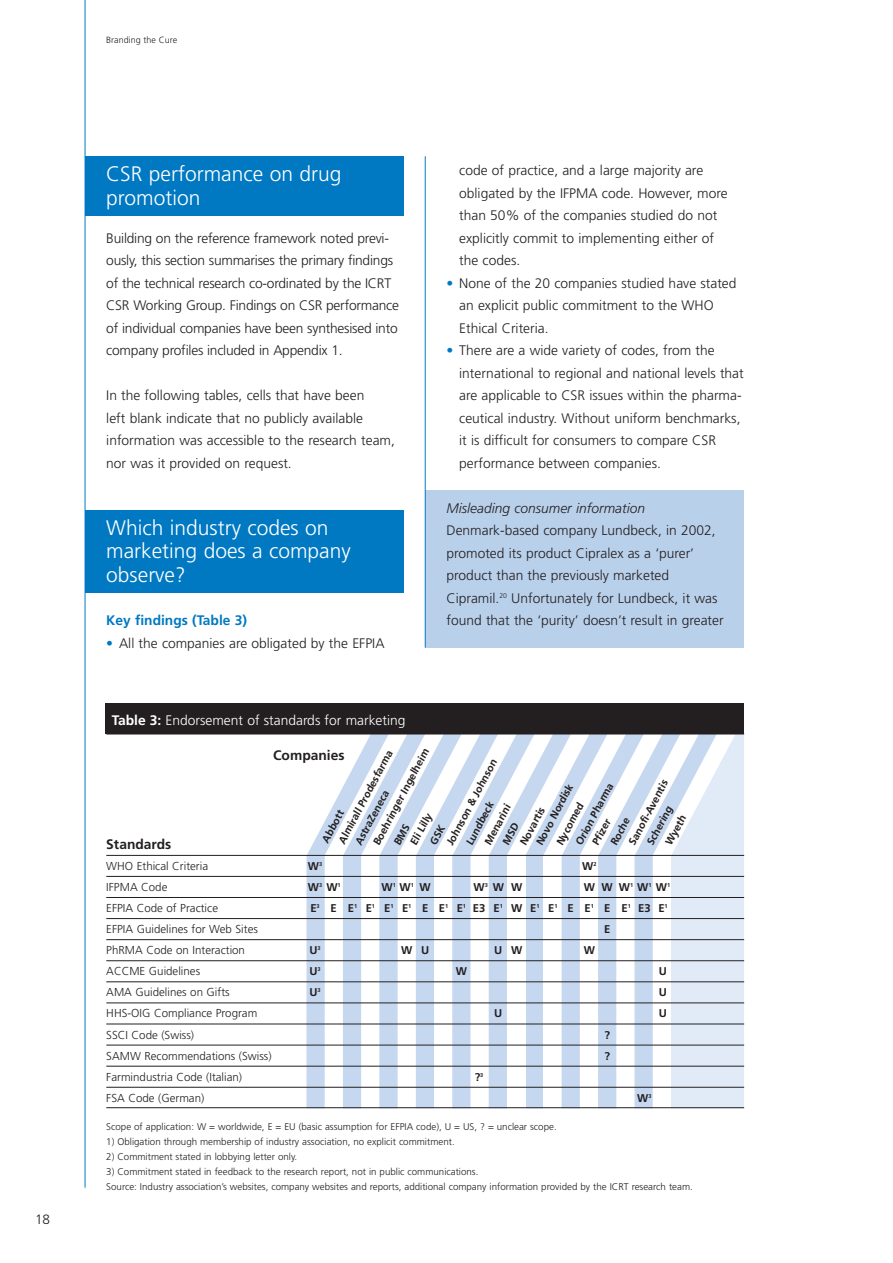
<style>
.page{position:relative;width:893px;height:1263px;background:#fff}
.page>*{position:absolute;margin:0;border:0;box-sizing:border-box;transform-origin:0 0}
.t1{font:300 21px/23.2px "Frutiger";color:#fff}
.t2{font:300 13.8px/22.5px "Frutiger";color:#231f20}
.t3{font:300 13.8px "Frutiger";color:#fff}
.t4{font:italic 300 13.8px "Frutiger";color:#231f20}
.t5{font:700 13.8px "Frutiger";color:#0079c2}
.t6{font:700 13.8px "Frutiger";color:#231f20}
.t7{font:300 13.5px "Frutiger";color:#231f20}
.t8{font:300 11.55px "Frutiger";color:#231f20}
.t9{font:700 11.25px "Frutiger";letter-spacing:.62em;color:#231f20}
.t10{font:700 10.5px/15.5px "Frutiger";color:#231f20}
.t11{font:300 9.75px/15px "Frutiger";color:#231f20}
.t12{font:300 9px "Frutiger";color:#231f20}
.s1{color:#0079c2}
.s2{font-weight:700}
</style>
<div class="page">
<div style="left:425px;top:490px;width:319px;height:158px;background:#b9d0eb"></div>
<div style="left:85px;top:510px;width:319px;height:83px;background:#0079c2"></div>
<div style="left:85px;top:156px;width:319px;height:60px;background:#0079c2"></div>
<hr style="left:85px;top:0;width:1px;height:1188px;background:#0079c2">
<hr style="left:425px;top:156px;width:1px;height:492px;background:#0079c2">
<hr style="left:106px;top:855px;width:638px;height:1px;background:#231f20">
<hr style="left:106px;top:876px;width:638px;height:1px;background:#231f20">
<hr style="left:106px;top:897px;width:638px;height:1px;background:#231f20">
<hr style="left:106px;top:918px;width:638px;height:1px;background:#231f20">
<hr style="left:106px;top:939px;width:638px;height:1px;background:#231f20">
<hr style="left:106px;top:960px;width:638px;height:1px;background:#231f20">
<hr style="left:106px;top:981px;width:638px;height:1px;background:#231f20">
<hr style="left:106px;top:1002px;width:638px;height:1px;background:#231f20">
<hr style="left:106px;top:1023px;width:638px;height:1px;background:#231f20">
<hr style="left:106px;top:1045px;width:638px;height:1px;background:#231f20">
<hr style="left:106px;top:1066px;width:638px;height:1px;background:#231f20">
<hr style="left:106px;top:1087px;width:638px;height:1px;background:#231f20">
<hr style="left:106px;top:1107px;width:638px;height:1px;background:#231f20">
<hr style="left:106px;top:734px;width:638px;height:1px;background:#231f20">
<div style="left:106px;top:704px;width:638px;height:30px;background:#231f20"></div>
<svg style="left:306px;top:734px;width:438px;height:374px"></svg>
<p class="t7" style="left:35px;top:1213px;width:17px">18</p>
<p class="t12" style="left:106px;top:36px;width:72px">Branding the Cure</p>
<h1 class="t1" style="left:106px;top:163px;width:237px;line-height:24px">CSR performance on drug promotion</h1>
<p class="t2" style="left:106px;top:228px;width:294px">Building on the reference framework noted previ&shy;ously, this section summarises the primary findings of the technical research co-ordinated by the ICRT CSR Working Group. Findings on CSR performance of individual companies have been synthesised into company profiles included in Appendix 1.</p>
<p class="t2" style="left:106px;top:385px;width:290px">In the following tables, cells that have been<br>left blank indicate that no publicly available information was accessible to the research team, nor was it provided on request.</p>
<h1 class="t1" style="left:106px;top:518px;width:246px">Which industry codes on marketing does a company observe?</h1>
<p class="t5" style="left:106px;top:615px;width:142px">Key findings (Table 3)</p>
<p class="t2" style="left:106px;top:633px;width:280px"><span class="s1">•</span> All the companies are obligated by the EFPIA</p>
<p class="t3" style="left:112px;top:714px;width:295px"><span class="s2">Table 3:</span> Endorsement of standards for marketing</p>
<p class="t2" style="left:459px;top:160px;width:270px">code of practice, and a large majority are obligated by the IFPMA code. However, more than 50% of the companies studied do not explicitly commit to implementing either of the codes.</p>
<p class="t2" style="left:459px;top:273px;width:279px;text-indent:-13px"><span class="s1">•</span> None of the 20 companies studied have stated an explicit public commitment to the WHO<br>Ethical Criteria.</p>
<p class="t2" style="left:459px;top:340px;width:286px;text-indent:-13px"><span class="s1">•</span> There are a wide variety of codes, from the international to regional and national levels that are applicable to CSR issues within the pharma&shy;ceutical industry. Without uniform benchmarks, it is difficult for consumers to compare CSR performance between companies.</p>
<p class="t4" style="left:446px;top:502px;width:200px">Misleading consumer information</p>
<p class="t2" style="left:446px;top:520px;width:279px">Denmark-based company Lundbeck, in 2002, promoted its product Cipralex as a ‘purer’ product than the previously marketed Cipramil.<sup>20</sup> Unfortunately for Lundbeck, it was found that the ‘purity’ doesn’t result in greater</p>
<p class="t10" style="left:373px;top:832px;width:99px;line-height:18.3px;text-indent:-10px;rotate:-62deg">Boehringer Ingelheim<br>BMS</p>
<p class="t6" style="left:273px;top:749px;width:73px">Companies</p>
<p class="t10" style="left:338px;top:834px;width:99px;text-indent:-7px;rotate:-62deg">Almirall Prodesfarma<br>AstraZeneca</p>
<p class="t10" style="left:443px;top:841px;width:98px;rotate:-62deg">Johnson &amp; Johnson</p>
<p class="t10" style="left:625px;top:841px;width:74px;rotate:-62deg">Sanofi-Aventis</p>
<p class="t10" style="left:533px;top:841px;width:69px;rotate:-62deg">Novo Nordisk</p>
<p class="t10" style="left:557px;top:833px;width:70px;line-height:17px;text-indent:-9px;rotate:-62deg">Nycomed<br>Orion Pharma</p>
<p class="t10" style="left:463px;top:841px;width:49px;rotate:-62deg">Lundbeck</p>
<p class="t10" style="left:481px;top:841px;width:46px;rotate:-62deg">Menarini</p>
<p class="t10" style="left:517px;top:841px;width:43px;rotate:-62deg">Novartis</p>
<p class="t10" style="left:643px;top:841px;width:44px;rotate:-62deg">Schering</p>
<p class="t10" style="left:319px;top:839px;width:37px;rotate:-62deg">Abbott</p>
<p class="t10" style="left:406px;top:841px;width:36px;line-height:17.5px;text-align:center;rotate:-62deg">Eli Lilly<br>GSK</p>
<p class="t10" style="left:662px;top:841px;width:34px;rotate:-62deg">Wyeth</p>
<p class="t10" style="left:589px;top:841px;width:30px;rotate:-62deg">Pfizer</p>
<p class="t10" style="left:607px;top:841px;width:31px;rotate:-62deg">Roche</p>
<p class="t6" style="left:106px;top:838px;width:66px">Standards</p>
<p class="t8" style="left:106px;top:861px;width:103px">WHO Ethical Criteria</p>
<p class="t9" style="left:308px;top:861px;width:16px">W<sup>3</sup></p>
<p class="t9" style="left:582px;top:861px;width:16px">W<sup>2</sup></p>
<p class="t8" style="left:106px;top:882px;width:63px">IFPMA Code</p>
<p class="t9" style="left:308px;top:882px;width:34px">W<sup>3</sup> W<sup>1</sup></p>
<p class="t9" style="left:382px;top:882px;width:51px">W<sup>1</sup> W<sup>1</sup> W</p>
<p class="t9" style="left:474px;top:882px;width:50px">W<sup>3</sup> WW</p>
<p class="t9" style="left:584px;top:882px;width:88px">WWW<sup>1</sup> W<sup>1</sup> W<sup>1</sup></p>
<p class="t8" style="left:106px;top:903px;width:113px">EFPIA Code of Practice</p>
<p class="t9" style="left:310px;top:903px;width:359px">E<sup>3</sup> E E<sup>1</sup> E<sup>1</sup> E<sup>1</sup> E<sup>1</sup> E E<sup>1</sup> E<sup>1</sup> E3E<sup>1</sup> WE<sup>1</sup> E<sup>1</sup> E E<sup>1</sup> E E<sup>1</sup> E3E<sup>1</sup></p>
<p class="t8" style="left:106px;top:924px;width:153px">EFPIA Guidelines for Web Sites</p>
<p class="t9" style="left:604px;top:925px;width:8px">E</p>
<p class="t8" style="left:106px;top:945px;width:140px">PhRMA Code on Interaction</p>
<p class="t9" style="left:309px;top:946px;width:13px">U<sup>3</sup></p>
<p class="t9" style="left:401px;top:946px;width:30px">W U</p>
<p class="t9" style="left:494px;top:946px;width:30px">U W</p>
<p class="t9" style="left:584px;top:946px;width:13px">W</p>
<p class="t8" style="left:106px;top:967px;width:95px">ACCME Guidelines</p>
<p class="t9" style="left:309px;top:967px;width:13px">U<sup>3</sup></p>
<p class="t9" style="left:456px;top:967px;width:13px">W</p>
<p class="t9" style="left:659px;top:967px;width:10px">U</p>
<p class="t8" style="left:106px;top:988px;width:125px">AMA Guidelines on Gifts</p>
<p class="t9" style="left:309px;top:988px;width:13px">U<sup>3</sup></p>
<p class="t9" style="left:659px;top:988px;width:10px">U</p>
<p class="t8" style="left:106px;top:1009px;width:152px">HHS-OIG Compliance Program</p>
<p class="t9" style="left:494px;top:1009px;width:10px">U</p>
<p class="t9" style="left:659px;top:1009px;width:10px">U</p>
<p class="t8" style="left:106px;top:1030px;width:89px">SSCI Code (Swiss)</p>
<p class="t9" style="left:604px;top:1030px;width:7px">?</p>
<p class="t8" style="left:106px;top:1051px;width:167px">SAMW Recommendations (Swiss)</p>
<p class="t9" style="left:604px;top:1051px;width:7px">?</p>
<p class="t8" style="left:106px;top:1072px;width:137px">Farmindustria Code (Italian)</p>
<p class="t9" style="left:475px;top:1072px;width:10px">?<sup>3</sup></p>
<p class="t8" style="left:106px;top:1093px;width:100px">FSA Code (German)</p>
<p class="t9" style="left:637px;top:1093px;width:16px">W<sup>3</sup></p>
<p class="t11" style="left:106px;top:1119px;width:452px">Scope of application: W = worldwide, E = EU (basic assumption for EFPIA code), U = US, ? = unclear scope.</p>
<p class="t11" style="left:106px;top:1134px;width:350px">1) Obligation through membership of industry association, no explicit commitment.</p>
<p class="t11" style="left:106px;top:1149px;width:192px">2) Commitment stated in lobbying letter only.</p>
<p class="t11" style="left:106px;top:1164px;width:588px">3) Commitment stated in feedback to the research report, not in public communications.<br>Source: Industry association’s websites, company websites and reports, additional company information provided by the ICRT research team.</p>
</div>
